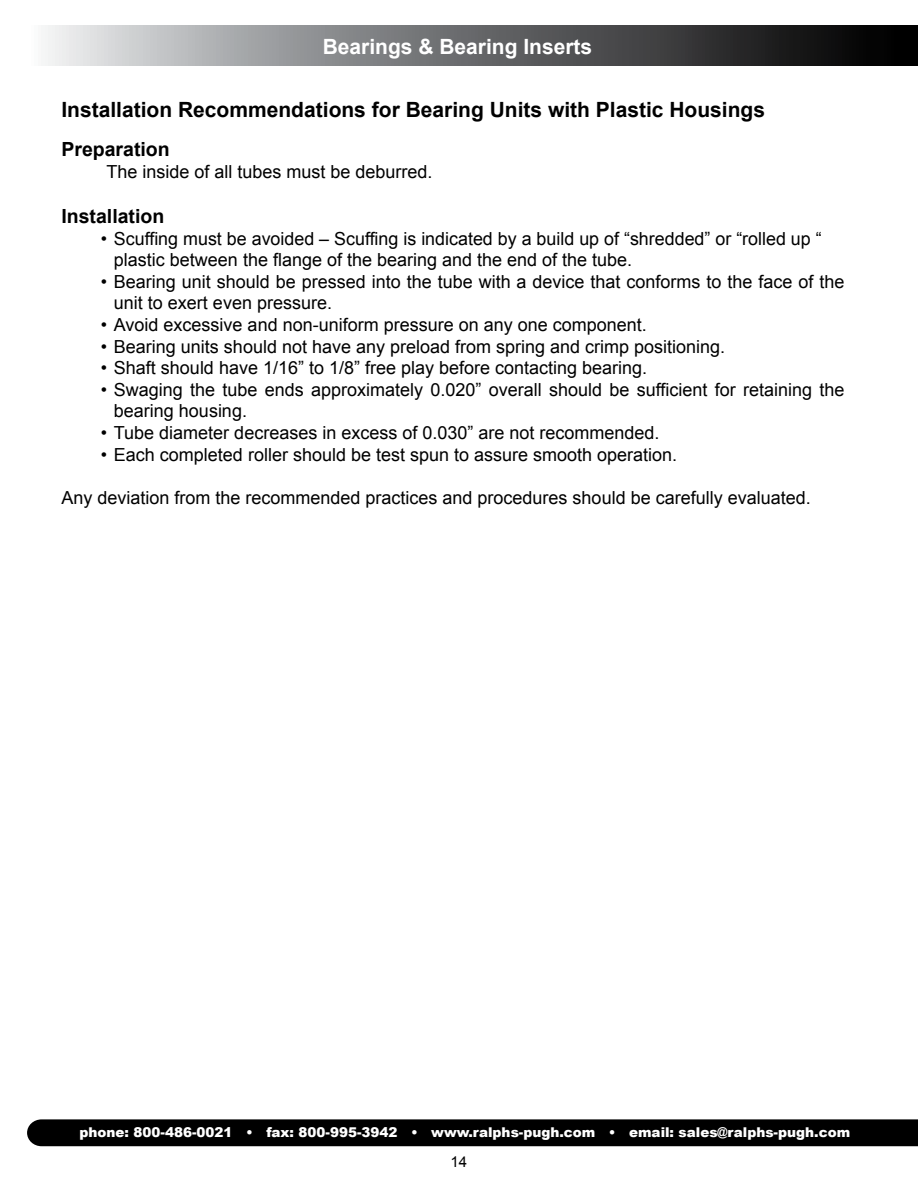
<style>
.page{position:relative;width:918px;height:1188px;background:#fff}
.page>*{position:absolute;margin:0;border:0;box-sizing:border-box;transform-origin:0 0}
.t1{font:700 21px "Arial";color:#000}
.t2{font:700 21px "Arial";color:#fff}
.t3{font:700 19.5px "Arial";color:#000}
.t4{font:18px/21.6px "Arial";color:#000}
.t5{font:15px "Arial";color:#000}
.t6{font:900 13.5px "Arial";color:#fff}
</style>
<div class="page">
<svg style="left:45px;top:26px;width:873px;height:40px;background:#6a6b6d"></svg>
<div style="left:27px;top:1119px;width:891px;height:27px;background:#000"></div>
<p class="t2" style="left:323px;top:33px;width:271px">Bearings &amp; Bearing Inserts</p>
<p class="t1" style="left:61px;top:96px;width:705px">Installation Recommendations for Bearing Units with Plastic Housings</p>
<p class="t3" style="left:61px;top:137px;width:110px">Preparation</p>
<p class="t4" style="left:106px;top:161px;width:328px">The inside of all tubes must be deburred.</p>
<p class="t3" style="left:61px;top:203px;width:104px">Installation</p>
<p class="t4" style="left:114px;top:228px;width:709px;text-indent:-13px">• Scuffing must be avoided – Scuffing is indicated by a build up of “shredded” or “rolled up “ plastic between the flange of the bearing and the end of the tube.</p>
<p class="t4" style="left:114px;top:271px;width:732px;text-indent:-13px">• Bearing unit should be pressed into the tube with a device that conforms to the face of the unit to exert even pressure.</p>
<p class="t4" style="left:101px;top:314px;width:548px">• Avoid excessive and non-uniform pressure on any one component.</p>
<p class="t4" style="left:101px;top:336px;width:626px">• Bearing units should not have any preload from spring and crimp positioning.</p>
<p class="t4" style="left:101px;top:357px;width:548px">• Shaft should have 1/16” to 1/8” free play before contacting bearing.</p>
<p class="t4" style="left:114px;top:379px;width:732px;text-indent:-13px">• Swaging the tube ends approximately 0.020” overall should be sufficient for retaining the bearing housing.</p>
<p class="t4" style="left:101px;top:422px;width:560px">• Tube diameter decreases in excess of 0.030” are not recommended.</p>
<p class="t4" style="left:101px;top:444px;width:578px">• Each completed roller should be test spun to assure smooth operation.</p>
<p class="t4" style="left:61px;top:487px;width:751px">Any deviation from the recommended practices and procedures should be carefully evaluated.</p>
<p class="t6" style="left:80px;top:1122px;width:772px">phone: 800-486-0021 • fax: 800-995-3942 • www.ralphs-pugh.com • email: sales@ralphs-pugh.com</p>
<p class="t5" style="left:451px;top:1152px;width:18px">14</p>
</div>
